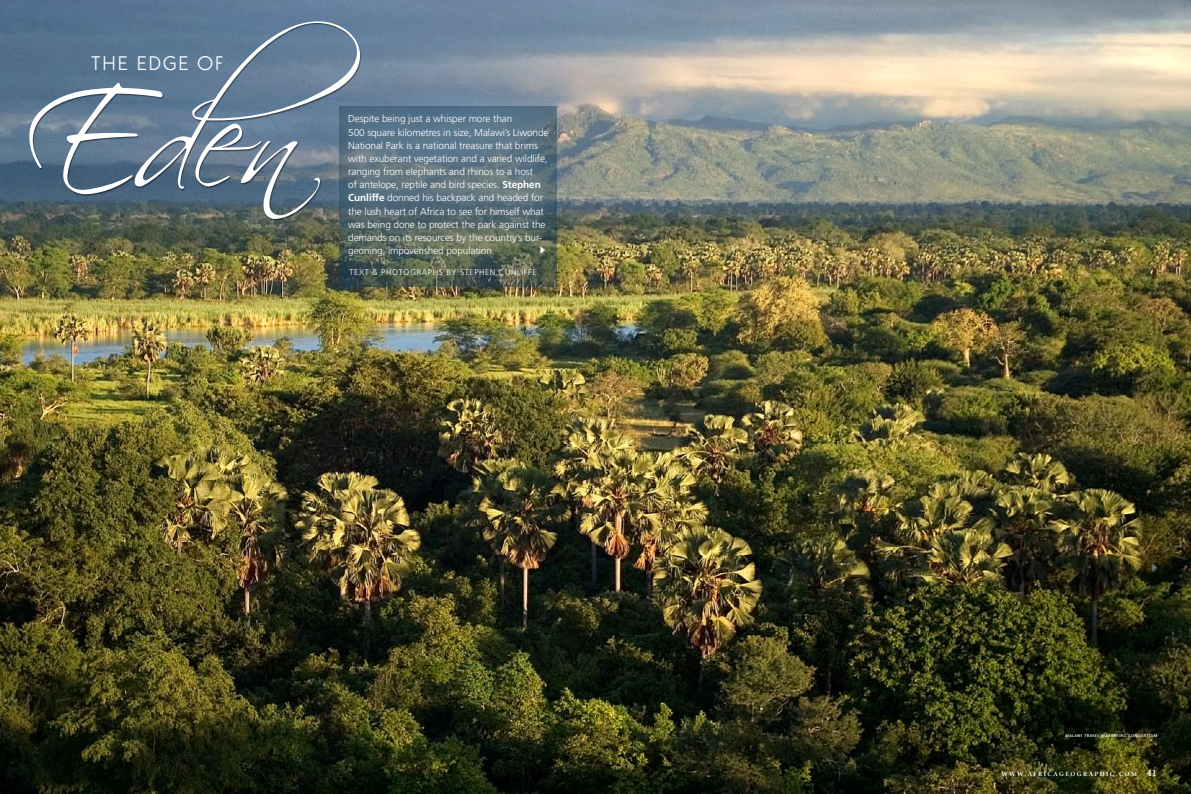
<style>
.page{position:relative;width:1191px;height:794px;background:#fff}
.page>*{position:absolute;margin:0;border:0;box-sizing:border-box;transform-origin:0 0}
.t1{font:143.2px "Scriptina";color:#fff}
.t2{font:20px "Itc Kabel";letter-spacing:.1em;color:#fff}
.t3{font:300 10px/13.2px "Frutiger";letter-spacing:-.01em;color:#fff}
.t4{font:300 8.3px "Frutiger";letter-spacing:.07em;color:#fff}
.t5{font:600 6px "Stone Serif";letter-spacing:.24em;color:#fff}
.t6{font:italic 600 4px "Stone Sans";letter-spacing:.1em;color:#fff}
.s1{font-weight:700}
.s2{font-size:8.5px}
</style>
<div class="page">
<img style="left:0;top:0;width:1191px;height:794px">
<div style="left:320px;top:87px;width:246px;height:188px;background:#fff;opacity:.85"></div>
<div style="left:322px;top:241px;width:227px;height:55px;background:#fff;opacity:.85"></div>
<div style="left:29px;top:21px;width:332px;height:200px;background:#000;opacity:.45"></div>
<svg style="left:1152px;top:564px;width:5px;height:8px"></svg>
<svg style="left:540px;top:247px;width:5px;height:7px"></svg>
<h1 class="t1" style="left:25px;top:53px;width:336px">Eden</h1>
<h2 class="t2" style="left:92px;top:52px;width:133px">THE EDGE OF</h2>
<p class="t3" style="left:348px;top:112px;width:202px">Despite being just a whisper more than<br>500 square kilometres in size, Malawi’s Liwonde National Park is a national treasure that brims with exuberant vegetation and a varied wildlife, ranging from elephants and rhinos to a host<br>of antelope, reptile and bird species. <span class="s1">Stephen Cunliffe</span> donned his backpack and headed for the lush heart of Africa to see for himself what was being done to protect the park against the demands on its resources by the country’s bur&shy;geoning, impoverished population.</p>
<p class="t4" style="left:349px;top:267px;width:189px">TEXT &amp; PHOTOGRAPHS BY STEPHEN CUNLIFFE</p>
<p class="t6" style="left:1065px;top:733px;width:93px">MALAWI TRAVEL MARKETING CONSORTIUM</p>
<p class="t5" style="left:1001px;top:770px;width:157px">WWW.AFRICAGEOGRAPHIC.COM <span class="s2">41</span></p>
</div>
